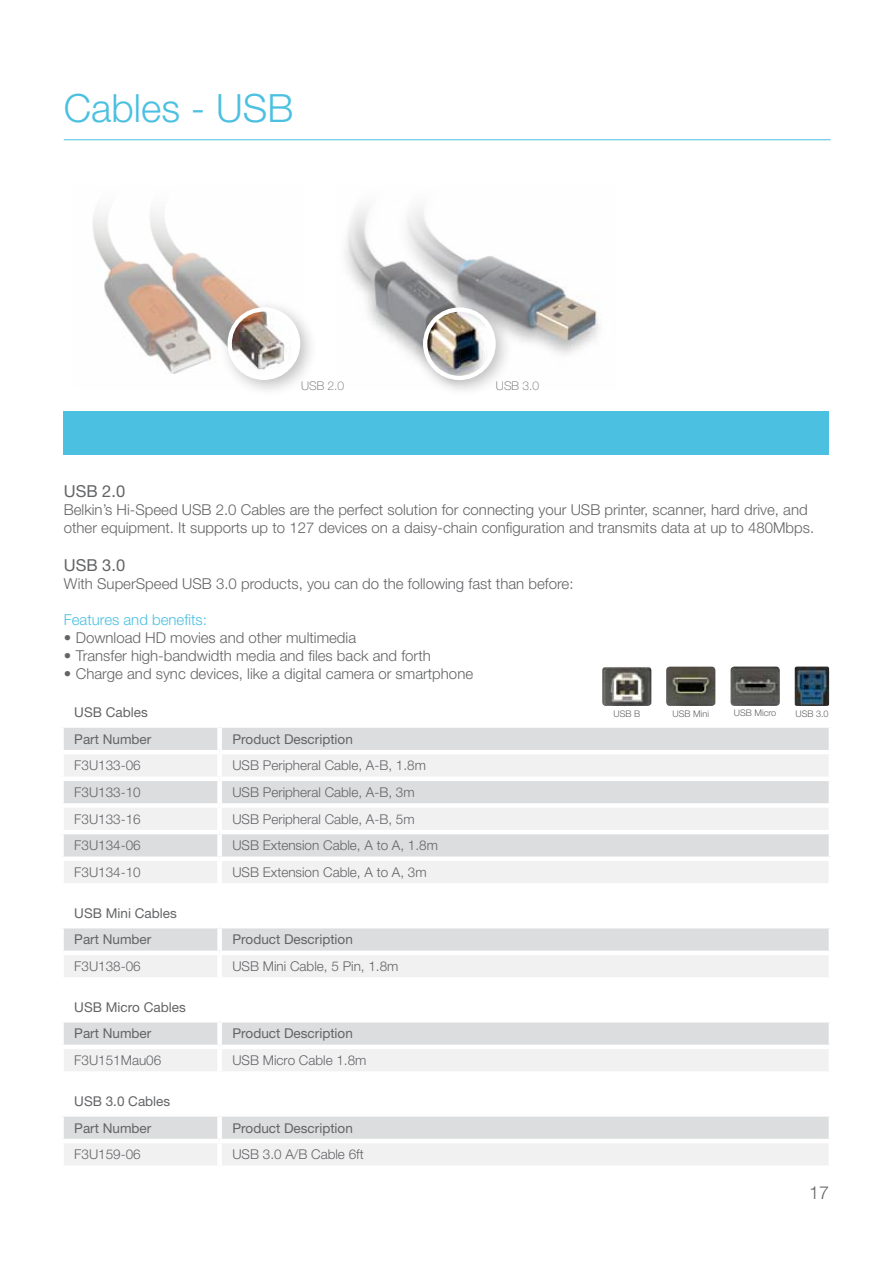
<style>
.page{position:relative;width:893px;height:1263px;background:#fff}
.page>*{position:absolute;margin:0;border:0;box-sizing:border-box;transform-origin:0 0}
.t1{font:300 39px "Helvetica Neue LT Pro";color:#4bc0e1}
.t2{font:300 18px "Helvetica Neue LT Pro";color:#636466}
.t3{font:16.5px "Helvetica Neue LT Pro";color:#636466}
.t4{font:300 15px/18px "Helvetica Neue LT Pro";color:#636466}
.t5{font:300 15px "Helvetica Neue LT Pro";color:#4bc0e1}
.t6{font:300 13.5px "Helvetica Neue LT Pro";color:#636466}
.t7{font:13.5px/26.7px "Helvetica Neue LT Pro";color:#636466}
.t8{font:100 12px "Helvetica Neue LT Pro";color:#636466}
.t9{font:300 9.15px "Helvetica Neue LT Pro";color:#636466}
</style>
<div class="page">
<div style="left:64px;top:411px;width:765px;height:43px;background:#4bc0e1"></div>
<hr style="left:64px;top:139px;width:767px;height:1px;background:#4bc0e1">
<div style="left:64px;top:728px;width:765px;height:22px;background:#dcddde"></div>
<svg style="left:64px;top:755px;width:765px;height:410px;fill:#f1f1f2"></svg>
<svg style="left:64px;top:888px;width:765px;height:197px"></svg>
<div style="left:217px;top:728px;width:5px;height:22px;background:#fff"></div>
<div style="left:217px;top:754px;width:5px;height:22px;background:#fff"></div>
<div style="left:59px;top:776px;width:161px;height:5px;background:#fff"></div>
<div style="left:220px;top:776px;width:613px;height:5px;background:#fff"></div>
<div style="left:217px;top:781px;width:5px;height:22px;background:#fff"></div>
<div style="left:59px;top:803px;width:161px;height:5px;background:#fff"></div>
<div style="left:220px;top:803px;width:613px;height:5px;background:#fff"></div>
<div style="left:217px;top:808px;width:5px;height:22px;background:#fff"></div>
<hr style="left:59px;top:830px;width:161px;height:4px;background:#fff">
<hr style="left:220px;top:830px;width:613px;height:4px;background:#fff">
<div style="left:217px;top:834px;width:5px;height:22px;background:#fff"></div>
<div style="left:59px;top:856px;width:161px;height:5px;background:#fff"></div>
<div style="left:220px;top:856px;width:613px;height:5px;background:#fff"></div>
<div style="left:217px;top:861px;width:5px;height:22px;background:#fff"></div>
<div style="left:59px;top:883px;width:161px;height:5px;background:#fff"></div>
<div style="left:220px;top:883px;width:613px;height:5px;background:#fff"></div>
<div style="left:217px;top:888px;width:5px;height:9px;background:#fff"></div>
<div style="left:59px;top:897px;width:161px;height:5px;background:#fff"></div>
<div style="left:220px;top:897px;width:613px;height:5px;background:#fff"></div>
<div style="left:217px;top:902px;width:5px;height:22px;background:#fff"></div>
<hr style="left:59px;top:924px;width:161px;height:4px;background:#fff">
<hr style="left:220px;top:924px;width:613px;height:4px;background:#fff">
<div style="left:217px;top:928px;width:5px;height:22px;background:#fff"></div>
<div style="left:59px;top:950px;width:161px;height:5px;background:#fff"></div>
<div style="left:220px;top:950px;width:613px;height:5px;background:#fff"></div>
<div style="left:217px;top:955px;width:5px;height:22px;background:#fff"></div>
<div style="left:59px;top:977px;width:161px;height:5px;background:#fff"></div>
<div style="left:220px;top:977px;width:613px;height:5px;background:#fff"></div>
<div style="left:217px;top:982px;width:5px;height:9px;background:#fff"></div>
<div style="left:59px;top:991px;width:161px;height:5px;background:#fff"></div>
<div style="left:220px;top:991px;width:613px;height:5px;background:#fff"></div>
<div style="left:217px;top:996px;width:5px;height:22px;background:#fff"></div>
<hr style="left:59px;top:1018px;width:161px;height:4px;background:#fff">
<hr style="left:220px;top:1018px;width:613px;height:4px;background:#fff">
<div style="left:217px;top:1022px;width:5px;height:23px;background:#fff"></div>
<hr style="left:59px;top:1045px;width:161px;height:4px;background:#fff">
<hr style="left:220px;top:1045px;width:613px;height:4px;background:#fff">
<div style="left:217px;top:1049px;width:5px;height:22px;background:#fff"></div>
<div style="left:59px;top:1071px;width:161px;height:5px;background:#fff"></div>
<div style="left:220px;top:1071px;width:613px;height:5px;background:#fff"></div>
<div style="left:217px;top:1076px;width:5px;height:9px;background:#fff"></div>
<div style="left:59px;top:1085px;width:161px;height:5px;background:#fff"></div>
<div style="left:220px;top:1085px;width:613px;height:5px;background:#fff"></div>
<div style="left:217px;top:1090px;width:5px;height:22px;background:#fff"></div>
<hr style="left:59px;top:1112px;width:161px;height:4px;background:#fff">
<hr style="left:220px;top:1112px;width:613px;height:4px;background:#fff">
<div style="left:217px;top:1116px;width:5px;height:23px;background:#fff"></div>
<hr style="left:59px;top:1139px;width:161px;height:4px;background:#fff">
<hr style="left:220px;top:1139px;width:613px;height:4px;background:#fff">
<div style="left:217px;top:1143px;width:5px;height:22px;background:#fff"></div>
<img style="left:602px;top:667px;width:49px;height:39px">
<img style="left:731px;top:666px;width:49px;height:40px">
<img style="left:666px;top:667px;width:49px;height:39px">
<img style="left:795px;top:666px;width:34px;height:40px">
<img style="left:345px;top:207px;width:256px;height:151px">
<div style="left:414px;top:298px;width:100px;height:101px;background:#000;opacity:.25"></div>
<img style="left:425px;top:310px;width:69px;height:68px;border-radius:34px">
<div style="left:423px;top:307px;width:73px;height:73px;border:4px solid #fff;border-radius:50%"></div>
<img style="left:93px;top:211px;width:157px;height:163px">
<div style="left:218px;top:298px;width:101px;height:100px;background:#000;opacity:.25"></div>
<img style="left:230px;top:309px;width:68px;height:69px;border-radius:34px">
<div style="left:228px;top:307px;width:72px;height:73px;border:4px solid #fff;border-radius:50%"></div>
<h1 class="t1" style="left:64px;top:84px;width:231px">Cables - USB</h1>
<p class="t8" style="left:301px;top:378px;width:45px">USB 2.0</p>
<p class="t8" style="left:496px;top:378px;width:45px">USB 3.0</p>
<p class="t3" style="left:64px;top:481px;width:63px">USB 2.0</p>
<p class="t4" style="left:64px;top:500px;width:752px">Belkin’s Hi-Speed USB 2.0 Cables are the perfect solution for connecting your USB printer, scanner, hard drive, and other equipment. It supports up to 127 devices on a daisy-chain configuration and transmits data at up to 480Mbps.</p>
<p class="t3" style="left:64px;top:555px;width:63px">USB 3.0</p>
<p class="t4" style="left:64px;top:574px;width:511px">With SuperSpeed USB 3.0 products, you can do the following fast than before:</p>
<p class="t5" style="left:64px;top:610px;width:145px">Features and benefits:</p>
<p class="t4" style="left:64px;top:628px;width:294px">• Download HD movies and other multimedia</p>
<p class="t4" style="left:64px;top:646px;width:369px">• Transfer high-bandwidth media and files back and forth</p>
<p class="t4" style="left:64px;top:664px;width:411px">• Charge and sync devices, like a digital camera or smartphone</p>
<p class="t7" style="left:74px;top:699px;width:79px">USB Cables<br>Part Number</p>
<p class="t9" style="left:613px;top:708px;width:28px">USB B</p>
<p class="t9" style="left:672px;top:708px;width:38px">USB Mini</p>
<p class="t9" style="left:734px;top:708px;width:44px">USB Micro</p>
<p class="t9" style="left:795px;top:708px;width:35px">USB 3.0</p>
<p class="t7" style="left:232px;top:725px;width:122px">Product Description</p>
<p class="t6" style="left:74px;top:757px;width:68px">F3U133-06</p>
<p class="t6" style="left:232px;top:757px;width:195px">USB Peripheral Cable, A-B, 1.8m</p>
<p class="t6" style="left:74px;top:784px;width:68px">F3U133-10</p>
<p class="t6" style="left:232px;top:784px;width:184px">USB Peripheral Cable, A-B, 3m</p>
<p class="t6" style="left:74px;top:810px;width:68px">F3U133-16</p>
<p class="t6" style="left:232px;top:810px;width:184px">USB Peripheral Cable, A-B, 5m</p>
<p class="t6" style="left:74px;top:837px;width:68px">F3U134-06</p>
<p class="t6" style="left:232px;top:837px;width:207px">USB Extension Cable, A to A, 1.8m</p>
<p class="t6" style="left:74px;top:864px;width:68px">F3U134-10</p>
<p class="t6" style="left:232px;top:864px;width:196px">USB Extension Cable, A to A, 3m</p>
<p class="t7" style="left:74px;top:899px;width:104px">USB Mini Cables<br>Part Number</p>
<p class="t7" style="left:232px;top:926px;width:122px">Product Description</p>
<p class="t6" style="left:74px;top:958px;width:68px">F3U138-06</p>
<p class="t6" style="left:232px;top:958px;width:168px">USB Mini Cable, 5 Pin, 1.8m</p>
<p class="t7" style="left:74px;top:993px;width:113px">USB Micro Cables<br>Part Number</p>
<p class="t7" style="left:232px;top:1020px;width:122px">Product Description</p>
<p class="t6" style="left:74px;top:1052px;width:89px">F3U151Mau06</p>
<p class="t6" style="left:232px;top:1052px;width:136px">USB Micro Cable 1.8m</p>
<p class="t7" style="left:74px;top:1087px;width:98px">USB 3.0 Cables<br>Part Number</p>
<p class="t7" style="left:232px;top:1114px;width:122px">Product Description</p>
<p class="t6" style="left:74px;top:1146px;width:68px">F3U159-06</p>
<p class="t6" style="left:232px;top:1146px;width:133px">USB 3.0 A/B Cable 6ft</p>
<p class="t2" style="left:809px;top:1182px;width:22px">17</p>
</div>
